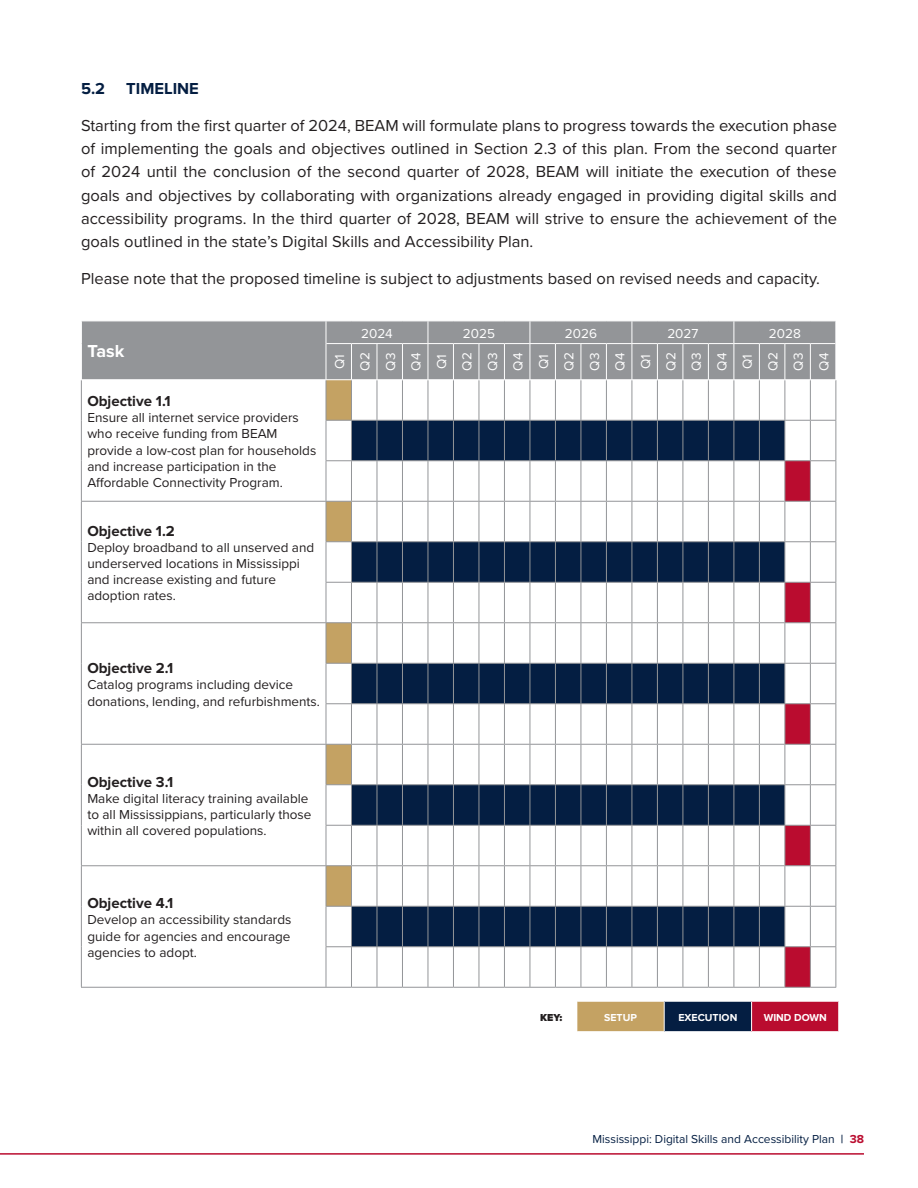
<style>
.page{position:relative;width:918px;height:1188px;background:#fff}
.page>*{position:absolute;margin:0;border:0;box-sizing:border-box;transform-origin:0 0}
.t1{font:700 18px "Proxima Nova";color:#fff}
.Body{font:16.5px/23.2px "Proxima Nova";color:#231f20;text-align:justify}
.Body-2{font:700 16.5px "Proxima Nova";color:#041e42}
.t2{font:700 15px "Proxima Nova";color:#231f20}
.t3{font:13.5px/16.2px "Proxima Nova";color:#231f20}
.t4{font:13.5px "Proxima Nova";color:#fff}
.t5{font:12px "Proxima Nova";color:#041e42}
.t6{font:700 10.5px "Proxima Nova";color:#fff}
.t7{font:900 10.5px "Proxima Nova";color:#231f20}
.s1{font-weight:600}
.s2{font-weight:700;color:#ba0c2f}
</style>
<div class="page">
<hr style="left:0;top:1153px;width:864px;height:2px;background:#ba0c2f">
<div style="left:82px;top:322px;width:754px;height:57px;background:#939598"></div>
<hr style="left:81px;top:501px;width:245px;height:1px;background:#939598">
<hr style="left:81px;top:622px;width:245px;height:1px;background:#939598">
<hr style="left:81px;top:744px;width:245px;height:1px;background:#939598">
<hr style="left:81px;top:865px;width:245px;height:1px;background:#939598">
<hr style="left:81px;top:380px;width:1px;height:40px;background:#939598">
<hr style="left:81px;top:420px;width:1px;height:41px;background:#939598">
<hr style="left:81px;top:461px;width:1px;height:40px;background:#939598">
<hr style="left:836px;top:380px;width:1px;height:40px;background:#939598">
<hr style="left:836px;top:421px;width:1px;height:39px;background:#939598">
<hr style="left:836px;top:461px;width:1px;height:40px;background:#939598">
<hr style="left:81px;top:502px;width:1px;height:40px;background:#939598">
<hr style="left:81px;top:542px;width:1px;height:40px;background:#939598">
<hr style="left:81px;top:582px;width:1px;height:40px;background:#939598">
<hr style="left:836px;top:502px;width:1px;height:39px;background:#939598">
<hr style="left:836px;top:542px;width:1px;height:40px;background:#939598">
<hr style="left:836px;top:583px;width:1px;height:39px;background:#939598">
<hr style="left:81px;top:623px;width:1px;height:40px;background:#939598">
<hr style="left:81px;top:663px;width:1px;height:41px;background:#939598">
<hr style="left:81px;top:704px;width:1px;height:40px;background:#939598">
<hr style="left:836px;top:623px;width:1px;height:40px;background:#939598">
<hr style="left:836px;top:664px;width:1px;height:39px;background:#939598">
<hr style="left:836px;top:704px;width:1px;height:40px;background:#939598">
<hr style="left:81px;top:745px;width:1px;height:40px;background:#939598">
<hr style="left:81px;top:785px;width:1px;height:40px;background:#939598">
<hr style="left:81px;top:825px;width:1px;height:40px;background:#939598">
<hr style="left:836px;top:745px;width:1px;height:39px;background:#939598">
<hr style="left:836px;top:785px;width:1px;height:40px;background:#939598">
<hr style="left:836px;top:826px;width:1px;height:39px;background:#939598">
<hr style="left:81px;top:866px;width:1px;height:40px;background:#939598">
<hr style="left:81px;top:906px;width:1px;height:41px;background:#939598">
<hr style="left:81px;top:947px;width:1px;height:40px;background:#939598">
<hr style="left:81px;top:987px;width:245px;height:1px;background:#939598">
<hr style="left:836px;top:866px;width:1px;height:40px;background:#939598">
<hr style="left:836px;top:907px;width:1px;height:39px;background:#939598">
<hr style="left:836px;top:947px;width:1px;height:40px;background:#939598">
<hr style="left:351px;top:344px;width:1px;height:35px;background:#fff">
<hr style="left:377px;top:344px;width:1px;height:35px;background:#fff">
<hr style="left:402px;top:344px;width:1px;height:35px;background:#fff">
<hr style="left:453px;top:344px;width:1px;height:35px;background:#fff">
<hr style="left:479px;top:344px;width:1px;height:35px;background:#fff">
<hr style="left:504px;top:344px;width:1px;height:35px;background:#fff">
<hr style="left:555px;top:344px;width:1px;height:35px;background:#fff">
<hr style="left:581px;top:344px;width:1px;height:35px;background:#fff">
<hr style="left:606px;top:344px;width:1px;height:35px;background:#fff">
<hr style="left:657px;top:344px;width:1px;height:35px;background:#fff">
<hr style="left:683px;top:344px;width:1px;height:35px;background:#fff">
<hr style="left:708px;top:344px;width:1px;height:35px;background:#fff">
<hr style="left:759px;top:344px;width:1px;height:35px;background:#fff">
<hr style="left:785px;top:344px;width:1px;height:35px;background:#fff">
<hr style="left:810px;top:344px;width:1px;height:35px;background:#fff">
<hr style="left:428px;top:344px;width:1px;height:35px;background:#fff">
<hr style="left:530px;top:344px;width:1px;height:35px;background:#fff">
<hr style="left:632px;top:344px;width:1px;height:35px;background:#fff">
<hr style="left:734px;top:344px;width:1px;height:35px;background:#fff">
<svg style="left:326px;top:379px;width:510px;height:609px"></svg>
<svg style="left:326px;top:321px;width:510px;height:23px;background:#9a9b9e"></svg>
<hr style="left:326px;top:344px;width:1px;height:35px;background:#fff">
<div style="left:577px;top:1001px;width:87px;height:31px;background:#c4a263"></div>
<div style="left:664px;top:1001px;width:88px;height:31px;background:#041e42"></div>
<div style="left:752px;top:1001px;width:87px;height:31px;background:#ba0c2f"></div>
<svg style="left:664px;top:1002px;width:1px;height:29px"></svg>
<svg style="left:751px;top:1002px;width:1px;height:29px"></svg>
<hr style="left:577px;top:1000px;width:87px;height:2px;background:#fff">
<hr style="left:664px;top:1000px;width:88px;height:2px;background:#fff">
<hr style="left:752px;top:1000px;width:88px;height:2px;background:#fff">
<hr style="left:838px;top:1002px;width:2px;height:29px;background:#fff">
<hr style="left:577px;top:1031px;width:87px;height:2px;background:#fff">
<hr style="left:664px;top:1031px;width:88px;height:2px;background:#fff">
<hr style="left:752px;top:1031px;width:88px;height:2px;background:#fff">
<p class="Body-2" style="left:81px;top:79px;width:26px">5.2</p>
<p class="Body-2" style="left:126px;top:79px;width:74px">TIMELINE</p>
<p class="Body" style="left:81px;top:113px;width:758px">Starting from the first quarter of 2024, BEAM will formulate plans to progress towards the execution phase of implementing the goals and objectives outlined in Section 2.3 of this plan. From the second quarter of 2024 until the conclusion of the second quarter of 2028, BEAM will initiate the execution of these goals and objectives by collaborating with organizations already engaged in providing digital skills and accessibility programs. In the third quarter of 2028, BEAM will strive to ensure the achievement of the goals outlined in the state’s Digital Skills and Accessibility Plan.</p>
<p class="Body" style="left:81px;top:266px;width:740px">Please note that the proposed timeline is subject to adjustments based on revised needs and capacity.</p>
<p class="t1" style="left:87px;top:341px;width:39px">Task</p>
<p class="t2" style="left:87px;top:392px;width:85px">Objective 1.1</p>
<p class="t3" style="left:87px;top:409px;width:230px">Ensure all internet service providers who receive funding from BEAM provide a low-cost plan for households and increase participation in the Affordable Connectivity Program.</p>
<p class="t2" style="left:87px;top:522px;width:89px">Objective 1.2</p>
<p class="t3" style="left:87px;top:539px;width:228px">Deploy broadband to all unserved and underserved locations in Mississippi and increase existing and future adoption rates.</p>
<p class="t4" style="left:361px;top:323px;width:33px">2024</p>
<p class="t4" style="left:463px;top:323px;width:34px">2025</p>
<p class="t4" style="left:565px;top:323px;width:34px">2026</p>
<p class="t4" style="left:667px;top:323px;width:33px">2027</p>
<p class="t4" style="left:769px;top:323px;width:33px">2028</p>
<p class="t4" style="left:330px;top:369px;width:16px;rotate:-90deg">Q1</p>
<p class="t4" style="left:355px;top:371px;width:20px;rotate:-90deg">Q2</p>
<p class="t4" style="left:380px;top:371px;width:19px;rotate:-90deg">Q3</p>
<p class="t4" style="left:406px;top:371px;width:19px;rotate:-90deg">Q4</p>
<p class="t4" style="left:431px;top:369px;width:16px;rotate:-90deg">Q1</p>
<p class="t4" style="left:457px;top:371px;width:20px;rotate:-90deg">Q2</p>
<p class="t4" style="left:482px;top:371px;width:19px;rotate:-90deg">Q3</p>
<p class="t4" style="left:508px;top:371px;width:19px;rotate:-90deg">Q4</p>
<p class="t4" style="left:533px;top:369px;width:16px;rotate:-90deg">Q1</p>
<p class="t4" style="left:559px;top:371px;width:20px;rotate:-90deg">Q2</p>
<p class="t4" style="left:584px;top:371px;width:19px;rotate:-90deg">Q3</p>
<p class="t4" style="left:610px;top:371px;width:19px;rotate:-90deg">Q4</p>
<p class="t4" style="left:635px;top:369px;width:16px;rotate:-90deg">Q1</p>
<p class="t4" style="left:661px;top:371px;width:20px;rotate:-90deg">Q2</p>
<p class="t4" style="left:686px;top:371px;width:19px;rotate:-90deg">Q3</p>
<p class="t4" style="left:712px;top:371px;width:19px;rotate:-90deg">Q4</p>
<p class="t4" style="left:737px;top:369px;width:16px;rotate:-90deg">Q1</p>
<p class="t4" style="left:763px;top:371px;width:20px;rotate:-90deg">Q2</p>
<p class="t4" style="left:788px;top:371px;width:19px;rotate:-90deg">Q3</p>
<p class="t4" style="left:814px;top:371px;width:19px;rotate:-90deg">Q4</p>
<p class="t2" style="left:87px;top:660px;width:88px">Objective 2.1</p>
<p class="t3" style="left:87px;top:676px;width:234px">Catalog programs including device donations, lending, and refurbishments.</p>
<p class="t2" style="left:87px;top:773px;width:87px">Objective 3.1</p>
<p class="t3" style="left:87px;top:790px;width:226px">Make digital literacy training available to all Mississippians, particularly those within all covered populations.</p>
<p class="t2" style="left:87px;top:894px;width:88px">Objective 4.1</p>
<p class="t3" style="left:87px;top:911px;width:206px;text-align:justify">Develop an accessibility standards guide for agencies and encourage agencies to adopt.</p>
<p class="t7" style="left:540px;top:1009px;width:24px">KEY:</p>
<p class="t6" style="left:604px;top:1011px;width:34px">SETUP</p>
<p class="t6" style="left:678px;top:1011px;width:60px">EXECUTION</p>
<p class="t6" style="left:764px;top:1011px;width:65px">WIND DOWN</p>
<p class="t5" style="left:592px;top:1130px;width:273px">Mississippi: Digital Skills and Accessibility Plan <span class="s1">|</span> <span class="s2">38</span></p>
</div>
